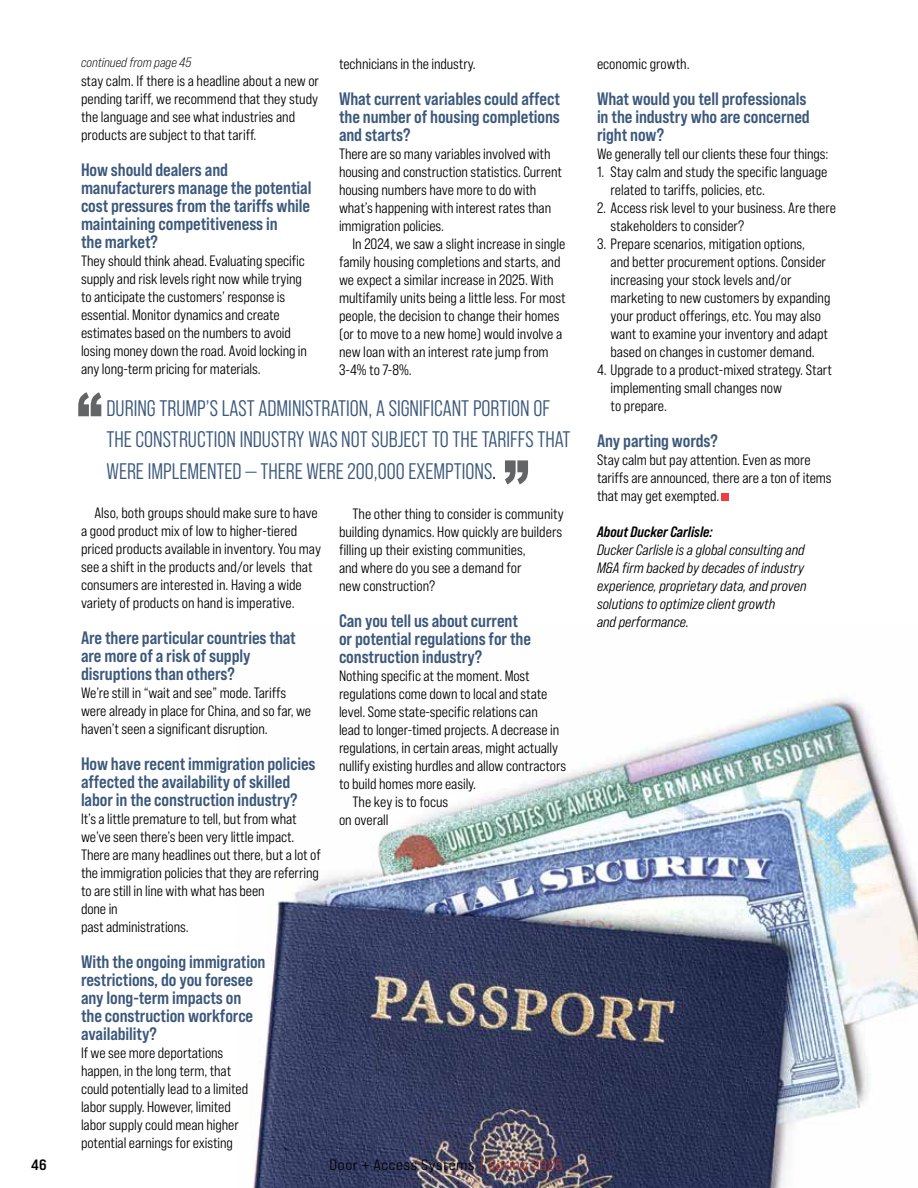
<style>
.page{position:relative;width:918px;height:1188px;background:#fff}
.page>*{position:absolute;margin:0;border:0;box-sizing:border-box;transform-origin:0 0}
.t1{font:22.5px/31.5px "Bebas Neue Pro Middle";color:#3b587b}
.t2{font:18px/18px "Bebas Neue Pro Sm E Bd";letter-spacing:-.005em;color:#3b587b}
.t3{font:15px/18px "Bebas Neue Pro Sm E Md";letter-spacing:-.005em;color:#000}
.t4{font:15px/18px "Bebas Neue Pro Sm E Md It";color:#000}
.t5{font:15px "Bebas Neue Pro Exp Md";letter-spacing:.04em;color:#000}
.t6{font:15px "Bebas Neue Pro Sm E Bd It";color:#000}
.t7{font:15px "Bebas Neue Pro Exp Bd";color:#000}
.t8{font:13.5px "Bebas Neue Pro Sm E Bk It";color:#000}
.s1{color:#000}
.s2{color:#c0311a}
</style>
<div class="page">
<img style="left:253px;top:694px;width:665px;height:494px">
<div style="left:722px;top:494px;width:7px;height:7px;background:#ef3e42"></div>
<svg style="left:78px;top:392px;width:23px;height:24px"></svg>
<svg style="left:505px;top:460px;width:23px;height:24px"></svg>
<p class="t8" style="left:81px;top:55px;width:112px">continued from page 45</p>
<p class="t3" style="left:81px;top:72px;width:240px">stay calm. If there is a headline about a new or pending tariff, we recommend that they study the language and see what industries and products are subject to that tariff.</p>
<p class="t2" style="left:81px;top:161px;width:232px">How should dealers and manufacturers manage the potential cost pressures from the tariffs while maintaining competitiveness in<br>the market?</p>
<p class="t3" style="left:81px;top:252px;width:228px">They should think ahead. Evaluating specific supply and risk levels right now while trying to anticipate the customers’ response is essential. Monitor dynamics and create estimates based on the numbers to avoid losing money down the road. Avoid locking in any long-term pricing for materials.</p>
<p class="t3" style="left:339px;top:55px;width:138px">technicians in the industry.</p>
<p class="t2" style="left:339px;top:89px;width:222px;text-align:justify">What current variables could affect the number of housing completions and starts?</p>
<p class="t3" style="left:339px;top:145px;width:225px">There are so many variables involved with housing and construction statistics. Current housing numbers have more to do with what’s happening with interest rates than immigration policies.</p>
<p class="t3" style="left:339px;top:235px;width:228px;text-indent:14px">In 2024, we saw a slight increase in single family housing completions and starts, and we expect a similar increase in 2025. With multifamily units being a little less. For most people, the decision to change their homes (or to move to a new home) would involve a new loan with an interest rate jump from 3-4% to 7-8%.</p>
<h1 class="t1" style="left:106px;top:392px;width:466px">DURING TRUMP’S LAST ADMINISTRATION, A SIGNIFICANT PORTION OF<br>THE CONSTRUCTION INDUSTRY WAS NOT SUBJECT TO THE TARIFFS THAT<br>WERE IMPLEMENTED — THERE WERE 200,000 EXEMPTIONS<span class="s1">.</span></h1>
<p class="t3" style="left:81px;top:504px;width:242px;text-indent:14px">Also, both groups should make sure to have a good product mix of low to higher-tiered priced products available in inventory. You may see a shift in the products and/or levels that consumers are interested in. Having a wide variety of products on hand is imperative.</p>
<p class="t2" style="left:81px;top:629px;width:216px">Are there particular countries that are more of a risk of supply disruptions than others?</p>
<p class="t3" style="left:81px;top:684px;width:232px">We’re still in “wait and see” mode. Tariffs were already in place for China, and so far, we haven’t seen a significant disruption.</p>
<p class="t2" style="left:81px;top:755px;width:236px">How have recent immigration policies affected the availability of skilled labor in the construction industry?</p>
<p class="t3" style="left:81px;top:810px;width:241px">It’s a little premature to tell, but from what we’ve seen there’s been very little impact.<br>There are many headlines out there, but a lot of the immigration policies that they are referring to are still in line with what has been<br>done in<br>past administrations.</p>
<p class="t2" style="left:81px;top:953px;width:186px">With the ongoing immigration restrictions, do you foresee any long-term impacts on the construction workforce availability?</p>
<p class="t3" style="left:81px;top:1044px;width:169px">If we see more deportations happen, in the long term, that could potentially lead to a limited labor supply. However, limited labor supply could mean higher potential earnings for existing</p>
<p class="t3" style="left:339px;top:505px;width:226px;text-indent:14px">The other thing to consider is community building dynamics. How quickly are builders filling up their existing communities,<br>and where do you see a demand for<br>new construction?</p>
<p class="t2" style="left:339px;top:611px;width:194px">Can you tell us about current or potential regulations for the construction industry?</p>
<p class="t3" style="left:339px;top:667px;width:192px">Nothing specific at the moment. Most</p>
<p class="t3" style="left:339px;top:685px;width:210px">regulations come down to local and state</p>
<p class="t3" style="left:339px;top:703px;width:200px">level. Some state-specific relations can</p>
<p class="t3" style="left:339px;top:721px;width:222px">lead to longer-timed projects. A decrease in</p>
<p class="t3" style="left:339px;top:739px;width:221px">regulations, in certain areas, might actually</p>
<p class="t3" style="left:339px;top:757px;width:229px">nullify existing hurdles and allow contractors</p>
<p class="t3" style="left:339px;top:775px;width:139px">to build homes more easily.</p>
<p class="t3" style="left:352px;top:793px;width:97px">The key is to focus</p>
<p class="t3" style="left:339px;top:811px;width:51px">on overall</p>
<p class="t7" style="left:31px;top:1155px;width:17px">46</p>
<p class="t5" style="left:329px;top:1155px;width:235px">Door + Access Systems <span class="s2">| Spring 2025</span></p>
<p class="t3" style="left:597px;top:55px;width:94px">economic growth.</p>
<p class="t2" style="left:597px;top:89px;width:214px">What would you tell professionals in the industry who are concerned right now?</p>
<p class="t3" style="left:597px;top:145px;width:233px">We generally tell our clients these four things:</p>
<p class="t3" style="left:610px;top:163px;width:218px;text-indent:-14px">1. Stay calm and study the specific language related to tariffs, policies, etc.</p>
<p class="t3" style="left:610px;top:199px;width:227px;text-indent:-14px">2. Access risk level to your business. Are there stakeholders to consider?</p>
<p class="t3" style="left:610px;top:235px;width:222px;text-indent:-14px">3. Prepare scenarios, mitigation options,<br>and better procurement options. Consider increasing your stock levels and/or marketing to new customers by expanding your product offerings, etc. You may also want to examine your inventory and adapt based on changes in customer demand.</p>
<p class="t3" style="left:610px;top:361px;width:223px;text-indent:-14px">4. Upgrade to a product-mixed strategy. Start implementing small changes now<br>to prepare.</p>
<p class="t2" style="left:597px;top:431px;width:122px">Any parting words?</p>
<p class="t3" style="left:597px;top:451px;width:236px">Stay calm but pay attention. Even as more tariffs are announced, there are a ton of items that may get exempted.</p>
<p class="t6" style="left:597px;top:523px;width:117px">About Ducker Carlisle:</p>
<p class="t4" style="left:597px;top:541px;width:211px">Ducker Carlisle is a global consulting and M&amp;A firm backed by decades of industry experience, proprietary data, and proven solutions to optimize client growth<br>and performance.</p>
</div>
